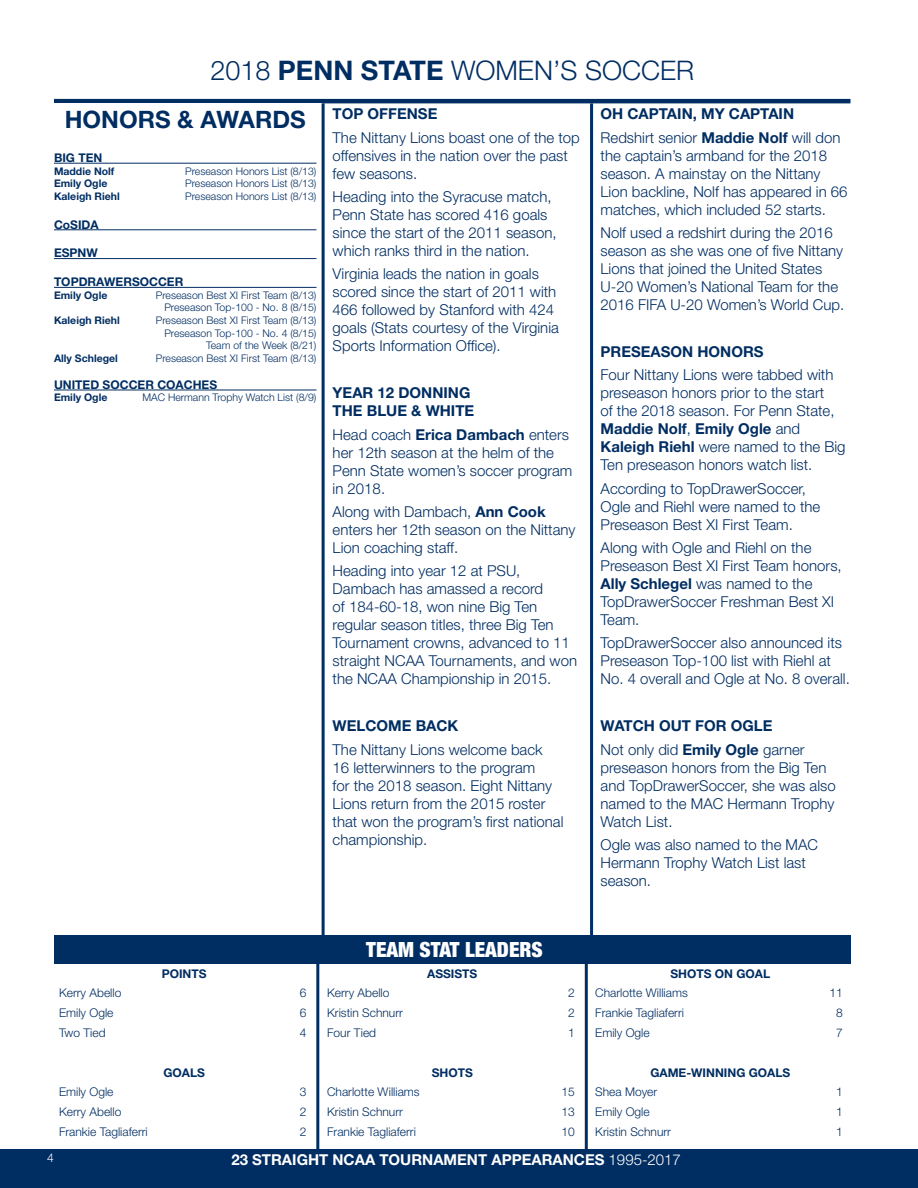
<style>
.page{position:relative;width:918px;height:1188px;background:#fff}
.page>*{position:absolute;margin:0;border:0;box-sizing:border-box;transform-origin:0 0}
.t1{font:300 27px "Helvetica Neue LT Pro";color:#002d62}
.t2{font:700 24px "Helvetica Neue LT Pro";color:#002d62}
.t3{font:900 condensed 21px "Helvetica Neue LT Pro";color:#fff}
.t4{font:300 15px/18px "Helvetica Neue LT Pro";color:#002d62}
.t5{font:700 15px/23.4px "Helvetica Neue LT Pro";color:#002d62}
.t6{font:700 15px "Helvetica Neue LT Pro";color:#fff}
.t7{font:300 12px "Helvetica Neue LT Pro";color:#002d62}
.t8{font:700 12px "Helvetica Neue LT Pro";color:#002d62}
.t9{font:300 12px "Helvetica Neue LT Pro";color:#fff}
.t10{font:300 10.5px/12.6px "Helvetica Neue LT Pro";color:#002d62;text-align:right}
.t11{font:700 10.5px "Helvetica Neue LT Pro";color:#002d62}
.s1{font-weight:700}
.s2{font-weight:300}
</style>
<div class="page">
<div style="left:0;top:1150px;width:918px;height:38px;background:#002d62"></div>
<hr style="left:54px;top:99px;width:796px;height:4px;background:#002d62">
<hr style="left:54px;top:163px;width:263px;height:1px;background:#002d62">
<hr style="left:54px;top:229px;width:262px;height:1px;background:#002d62">
<hr style="left:54px;top:258px;width:262px;height:1px;background:#002d62">
<hr style="left:54px;top:287px;width:262px;height:1px;background:#002d62">
<hr style="left:54px;top:390px;width:263px;height:1px;background:#002d62">
<hr style="left:322px;top:103px;width:3px;height:832px;background:#002d62">
<hr style="left:590px;top:103px;width:3px;height:832px;background:#002d62">
<div style="left:54px;top:935px;width:796px;height:29px;background:#002d62"></div>
<hr style="left:316px;top:964px;width:3px;height:186px;background:#002d62">
<hr style="left:585px;top:964px;width:3px;height:186px;background:#002d62">
<h1 class="t1" style="left:210px;top:54px;width:485px">2018 <span class="s1">PENN STATE</span> WOMEN’S SOCCER</h1>
<h2 class="t2" style="left:65px;top:104px;width:242px">HONORS &amp; AWARDS</h2>
<p class="t8" style="left:54px;top:150px;width:50px">BIG TEN</p>
<p class="t11" style="left:54px;top:164px;width:62px">Maddie Nolf</p>
<p class="t10" style="left:185px;top:164px;width:133px">Preseason Honors List (8/13)</p>
<p class="t11" style="left:54px;top:177px;width:55px">Emily Ogle</p>
<p class="t10" style="left:185px;top:177px;width:133px">Preseason Honors List (8/13)</p>
<p class="t11" style="left:54px;top:190px;width:67px">Kaleigh Riehl</p>
<p class="t10" style="left:185px;top:190px;width:133px">Preseason Honors List (8/13)</p>
<p class="t8" style="left:54px;top:217px;width:46px">CoSIDA</p>
<p class="t8" style="left:54px;top:246px;width:45px">ESPNW</p>
<p class="t8" style="left:54px;top:275px;width:131px">TOPDRAWERSOCCER</p>
<p class="t11" style="left:54px;top:289px;width:55px">Emily Ogle</p>
<p class="t10" style="left:156px;top:289px;width:162px">Preseason Best XI First Team (8/13)<br>Preseason Top-100 - No. 8 (8/15)</p>
<p class="t11" style="left:54px;top:314px;width:67px">Kaleigh Riehl</p>
<p class="t10" style="left:156px;top:314px;width:162px">Preseason Best XI First Team (8/13)<br>Preseason Top-100 - No. 4 (8/15)<br>Team of the Week (8/21)</p>
<p class="t11" style="left:54px;top:352px;width:65px">Ally Schlegel</p>
<p class="t10" style="left:156px;top:352px;width:162px">Preseason Best XI First Team (8/13)</p>
<p class="t8" style="left:54px;top:377px;width:165px">UNITED SOCCER COACHES</p>
<p class="t11" style="left:54px;top:391px;width:55px">Emily Ogle</p>
<p class="t10" style="left:142px;top:391px;width:176px">MAC Hermann Trophy Watch List (8/9)</p>
<p class="t5" style="left:333px;top:102px;width:106px">TOP OFFENSE</p>
<p class="t4" style="left:333px;top:128px;width:249px">The Nittany Lions boast one of the top offensives in the nation over the past few seasons.</p>
<p class="t4" style="left:333px;top:187px;width:225px">Heading into the Syracuse match,<br>Penn State has scored 416 goals since the start of the 2011 season, which ranks third in the nation.</p>
<p class="t4" style="left:333px;top:265px;width:228px">Virginia leads the nation in goals scored since the start of 2011 with 466 followed by Stanford with 424 goals (Stats courtesy of the Virginia Sports Information Office).</p>
<p class="t5" style="left:333px;top:384px;width:143px;line-height:18px">YEAR 12 DONNING<br>THE BLUE &amp; WHITE</p>
<p class="t4" style="left:333px;top:425px;width:241px">Head coach <span class="s1">Erica Dambach</span> enters her 12th season at the helm of the<br>Penn State women’s soccer program in 2018.</p>
<p class="t4" style="left:333px;top:502px;width:244px">Along with Dambach, <span class="s1">Ann Cook </span>enters her 12th season on the Nittany<br>Lion coaching staff.</p>
<p class="t4" style="left:333px;top:562px;width:246px">Heading into year 12 at PSU,<br>Dambach has amassed a record<br>of 184-60-18, won nine Big Ten regular season titles, three Big Ten<br>Tournament crowns, advanced to 11 straight NCAA Tournaments, and won the NCAA Championship in 2015.</p>
<p class="t5" style="left:333px;top:714px;width:127px">WELCOME BACK</p>
<p class="t4" style="left:333px;top:740px;width:232px">The Nittany Lions welcome back<br>16 letterwinners to the program<br>for the 2018 season. Eight Nittany<br>Lions return from the 2015 roster that won the program’s first national championship.</p>
<p class="t5" style="left:601px;top:102px;width:241px">OH CAPTAIN, MY CAPTAIN<br><span class="s2">Redshirt senior</span> Maddie Nolf <span class="s2">will don</span></p>
<p class="t4" style="left:601px;top:146px;width:249px">the captain’s armband for the 2018 season. A mainstay on the Nittany Lion backline, Nolf has appeared in 66 matches, which included 52 starts.</p>
<p class="t4" style="left:601px;top:223px;width:245px">Nolf used a redshirt during the 2016 season as she was one of five Nittany Lions that joined the United States U-20 Women’s National Team for the 2016 FIFA U-20 Women’s World Cup.</p>
<p class="t5" style="left:601px;top:339px;width:165px">PRESEASON HONORS</p>
<p class="t4" style="left:601px;top:366px;width:246px">Four Nittany Lions were tabbed with preseason honors prior to the start<br>of the 2018 season. For Penn State, <span class="s1">Maddie Nolf</span>, <span class="s1">Emily Ogle</span> and <span class="s1">Kaleigh Riehl</span> were named to the Big Ten preseason honors watch list.</p>
<p class="t4" style="left:601px;top:479px;width:221px">According to TopDrawerSoccer,<br>Ogle and Riehl were named to the<br>Preseason Best XI First Team.</p>
<p class="t4" style="left:601px;top:538px;width:243px">Along with Ogle and Riehl on the<br>Preseason Best XI First Team honors,<br><span class="s1">Ally Schlegel</span> was named to the<br>TopDrawerSoccer Freshman Best XI<br>Team.</p>
<p class="t4" style="left:601px;top:634px;width:251px">TopDrawerSoccer also announced its<br>Preseason Top-100 list with Riehl at<br>No. 4 overall and Ogle at No. 8 overall.</p>
<p class="t5" style="left:601px;top:714px;width:206px">WATCH OUT FOR OGLE<br><span class="s2">Not only did</span> Emily Ogle <span class="s2">garner</span></p>
<p class="t4" style="left:601px;top:758px;width:237px">preseason honors from the Big Ten and TopDrawerSoccer, she was also named to the MAC Hermann Trophy<br>Watch List.</p>
<p class="t4" style="left:601px;top:835px;width:219px">Ogle was also named to the MAC<br>Hermann Trophy Watch List last season.</p>
<p class="t8" style="left:162px;top:966px;width:46px">POINTS</p>
<p class="t7" style="left:59px;top:986px;width:64px">Kerry Abello</p>
<p class="t7" style="left:300px;top:986px;width:8px">6</p>
<p class="t7" style="left:59px;top:1006px;width:56px">Emily Ogle</p>
<p class="t7" style="left:300px;top:1006px;width:8px">6</p>
<p class="t7" style="left:59px;top:1025px;width:48px">Two Tied</p>
<p class="t7" style="left:300px;top:1025px;width:8px">4</p>
<p class="t8" style="left:163px;top:1065px;width:43px">GOALS</p>
<p class="t7" style="left:59px;top:1085px;width:56px">Emily Ogle</p>
<p class="t7" style="left:300px;top:1085px;width:8px">3</p>
<p class="t7" style="left:59px;top:1105px;width:64px">Kerry Abello</p>
<p class="t7" style="left:300px;top:1105px;width:8px">2</p>
<p class="t7" style="left:59px;top:1124px;width:90px">Frankie Tagliaferri</p>
<p class="t7" style="left:300px;top:1124px;width:8px">2</p>
<h3 class="t3" style="left:366px;top:937px;width:178px">TEAM STAT LEADERS</h3>
<p class="t8" style="left:427px;top:966px;width:52px">ASSISTS</p>
<p class="t7" style="left:327px;top:986px;width:64px">Kerry Abello</p>
<p class="t7" style="left:568px;top:986px;width:8px">2</p>
<p class="t7" style="left:327px;top:1006px;width:77px">Kristin Schnurr</p>
<p class="t7" style="left:568px;top:1006px;width:8px">2</p>
<p class="t7" style="left:327px;top:1025px;width:50px">Four Tied</p>
<p class="t7" style="left:568px;top:1025px;width:8px">1</p>
<p class="t8" style="left:432px;top:1065px;width:43px">SHOTS</p>
<p class="t7" style="left:327px;top:1085px;width:94px">Charlotte Williams</p>
<p class="t7" style="left:561px;top:1085px;width:15px">15</p>
<p class="t7" style="left:327px;top:1105px;width:77px">Kristin Schnurr</p>
<p class="t7" style="left:561px;top:1105px;width:15px">13</p>
<p class="t7" style="left:327px;top:1124px;width:90px">Frankie Tagliaferri</p>
<p class="t7" style="left:561px;top:1124px;width:15px">10</p>
<p class="t8" style="left:670px;top:966px;width:101px">SHOTS ON GOAL</p>
<p class="t7" style="left:595px;top:986px;width:94px">Charlotte Williams</p>
<p class="t7" style="left:829px;top:986px;width:15px">11</p>
<p class="t7" style="left:595px;top:1006px;width:90px">Frankie Tagliaferri</p>
<p class="t7" style="left:836px;top:1006px;width:8px">8</p>
<p class="t7" style="left:595px;top:1025px;width:56px">Emily Ogle</p>
<p class="t7" style="left:836px;top:1025px;width:8px">7</p>
<p class="t8" style="left:650px;top:1065px;width:141px">GAME-WINNING GOALS</p>
<p class="t7" style="left:595px;top:1085px;width:64px">Shea Moyer</p>
<p class="t7" style="left:836px;top:1085px;width:8px">1</p>
<p class="t7" style="left:595px;top:1105px;width:56px">Emily Ogle</p>
<p class="t7" style="left:836px;top:1105px;width:8px">1</p>
<p class="t7" style="left:595px;top:1124px;width:77px">Kristin Schnurr</p>
<p class="t7" style="left:836px;top:1124px;width:8px">1</p>
<p class="t9" style="left:47px;top:1150px;width:8px">4</p>
<p class="t6" style="left:231px;top:1150px;width:451px">23 STRAIGHT NCAA TOURNAMENT APPEARANCES <span class="s2">1995-2017</span></p>
</div>
